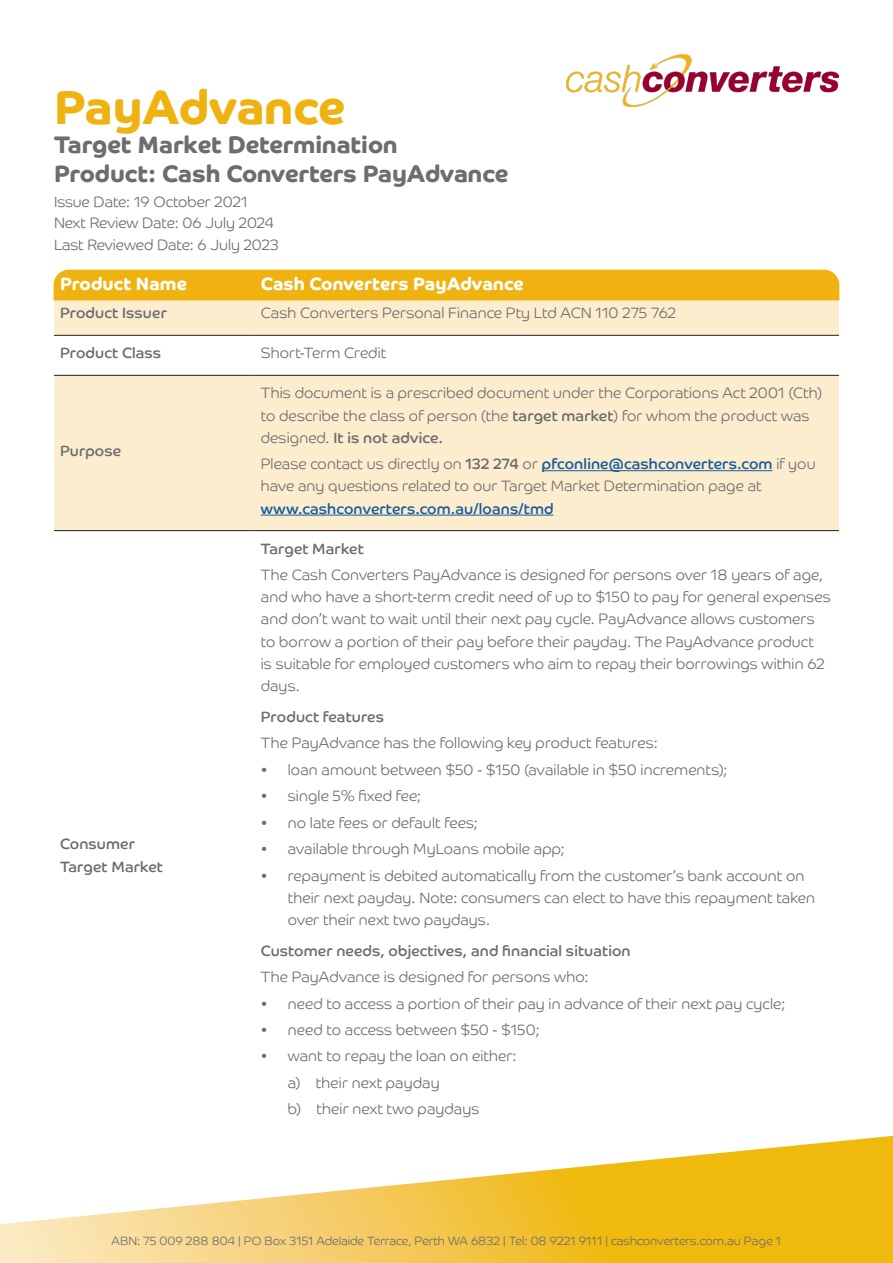
<style>
.page{position:relative;width:893px;height:1263px;background:#fff}
.page>*{position:absolute;margin:0;border:0;box-sizing:border-box;transform-origin:0 0}
.t1{font:700 48px "Co Headline";color:#efb211}
.t2{font:700 24px "Co Headline";color:#6c6d70}
.Top_Right_Table_Header_Text{font:700 18px "Co Headline";letter-spacing:.005em;color:#fff}
.Top_Left_Table_Header_Text{font:700 18px "Co Headline";letter-spacing:.005em;color:#fff}
.Paragraph_Style_1{font:300 15px/22.2px "Co Headline";letter-spacing:.01em;color:#6c6d70}
.Paragraph_Style_1-2{font:15px/22.2px "Co Headline";letter-spacing:.01em;color:#6c6d70}
.t3{font:300 12px "Co Headline";color:#6c6d70}
.s1{font-weight:400}
.s2{font-weight:400;color:#175d9e}
</style>
<div class="page">
<svg style="left:0;top:1135px;width:893px;height:128px"></svg>
<img style="left:567px;top:54px;width:272px;height:52px">
<svg style="left:54px;top:300px;width:785px;height:230px;fill:#fcedce"></svg>
<hr style="left:54px;top:335px;width:201px;height:1px;background:#231f20">
<hr style="left:255px;top:335px;width:584px;height:1px;background:#231f20">
<hr style="left:54px;top:375px;width:201px;height:1px;background:#231f20">
<hr style="left:255px;top:375px;width:584px;height:1px;background:#231f20">
<hr style="left:54px;top:530px;width:201px;height:1px;background:#231f20">
<hr style="left:255px;top:530px;width:584px;height:1px;background:#231f20">
<div style="left:54px;top:270px;width:785px;height:30px;background:#efb211"></div>
<hr style="left:542px;top:470px;width:230px;height:1px;background:#175d9e">
<hr style="left:261px;top:515px;width:292px;height:1px;background:#175d9e">
<p class="t1" style="left:54px;top:79px;width:293px">PayAdvance</p>
<p class="t2" style="left:54px;top:130px;width:345px">Target Market Determination</p>
<p class="t2" style="left:54px;top:159px;width:456px">Product: Cash Converters PayAdvance</p>
<p class="Paragraph_Style_1" style="left:54px;top:191px;width:195px">Issue Date: 19 October 2021</p>
<p class="Paragraph_Style_1" style="left:54px;top:212px;width:221px">Next Review Date: 06 July 2024</p>
<p class="Paragraph_Style_1" style="left:54px;top:234px;width:226px">Last Reviewed Date: 6 July 2023</p>
<p class="Top_Left_Table_Header_Text" style="left:60px;top:273px;width:128px">Product Name</p>
<p class="Top_Right_Table_Header_Text" style="left:261px;top:273px;width:264px">Cash Converters PayAdvance</p>
<p class="Paragraph_Style_1-2" style="left:60px;top:302px;width:108px">Product Issuer</p>
<p class="Paragraph_Style_1" style="left:261px;top:302px;width:417px">Cash Converters Personal Finance Pty Ltd ACN 110 275 762</p>
<p class="Paragraph_Style_1-2" style="left:60px;top:342px;width:103px">Product Class</p>
<p class="Paragraph_Style_1" style="left:261px;top:342px;width:127px">Short-Term Credit</p>
<p class="Paragraph_Style_1-2" style="left:60px;top:440px;width:62px">Purpose</p>
<p class="Paragraph_Style_1-2" style="left:60px;top:833px;width:104px">Consumer<br>Target Market</p>
<p class="Paragraph_Style_1" style="left:261px;top:382px;width:563px">This document is a prescribed document under the Corporations Act 2001 (Cth) to describe the class of person (the <span class="s1">target market</span>) for whom the product was designed. <span class="s1">It is not advice.</span></p>
<p class="Paragraph_Style_1" style="left:261px;top:453px;width:556px">Please contact us directly on <span class="s1">132 274</span> or <span class="s2">pfconline@cashconverters.com</span> if you have any questions related to our Target Market Determination page at <span class="s2">www.cashconverters.com.au/loans/tmd</span></p>
<p class="Paragraph_Style_1-2" style="left:261px;top:537px;width:104px">Target Market</p>
<p class="Paragraph_Style_1" style="left:261px;top:564px;width:571px">The Cash Converters PayAdvance is designed for persons over 18 years of age, and who have a short-term credit need of up to $150 to pay for general expenses and don’t want to wait until their next pay cycle. PayAdvance allows customers to borrow a portion of their pay before their payday. The PayAdvance product<br>is suitable for employed customers who aim to repay their borrowings within 62 days.</p>
<p class="Paragraph_Style_1-2" style="left:261px;top:705px;width:125px">Product features</p>
<p class="Paragraph_Style_1" style="left:261px;top:732px;width:398px">The PayAdvance has the following key product features:</p>
<p class="Paragraph_Style_1" style="left:261px;top:758px;width:468px">• loan amount between $50 - $150 (available in $50 increments);</p>
<p class="Paragraph_Style_1" style="left:261px;top:785px;width:162px">• single 5% fixed fee;</p>
<p class="Paragraph_Style_1" style="left:261px;top:811px;width:218px">• no late fees or default fees;</p>
<p class="Paragraph_Style_1" style="left:261px;top:838px;width:306px">• available through MyLoans mobile app;</p>
<p class="Paragraph_Style_1" style="left:288px;top:864px;width:529px;text-indent:-27px">• repayment is debited automatically from the customer’s bank account on their next payday. Note: consumers can elect to have this repayment taken over their next two paydays.</p>
<p class="Paragraph_Style_1-2" style="left:261px;top:939px;width:371px">Customer needs, objectives, and financial situation</p>
<p class="Paragraph_Style_1" style="left:261px;top:966px;width:329px">The PayAdvance is designed for persons who:</p>
<p class="Paragraph_Style_1" style="left:261px;top:992px;width:526px">• need to access a portion of their pay in advance of their next pay cycle;</p>
<p class="Paragraph_Style_1" style="left:261px;top:1019px;width:280px">• need to access between $50 - $150;</p>
<p class="Paragraph_Style_1" style="left:261px;top:1045px;width:257px">• want to repay the loan on either:</p>
<p class="Paragraph_Style_1" style="left:288px;top:1072px;width:153px">a) their next payday</p>
<p class="Paragraph_Style_1" style="left:288px;top:1098px;width:193px">b) their next two paydays</p>
<p class="t3" style="left:112px;top:1234px;width:671px">ABN: 75 009 288 804 | PO Box 3151 Adelaide Terrace, Perth WA 6832 | Tel: 08 9221 9111 | cashconverters.com.au Page 1</p>
</div>
